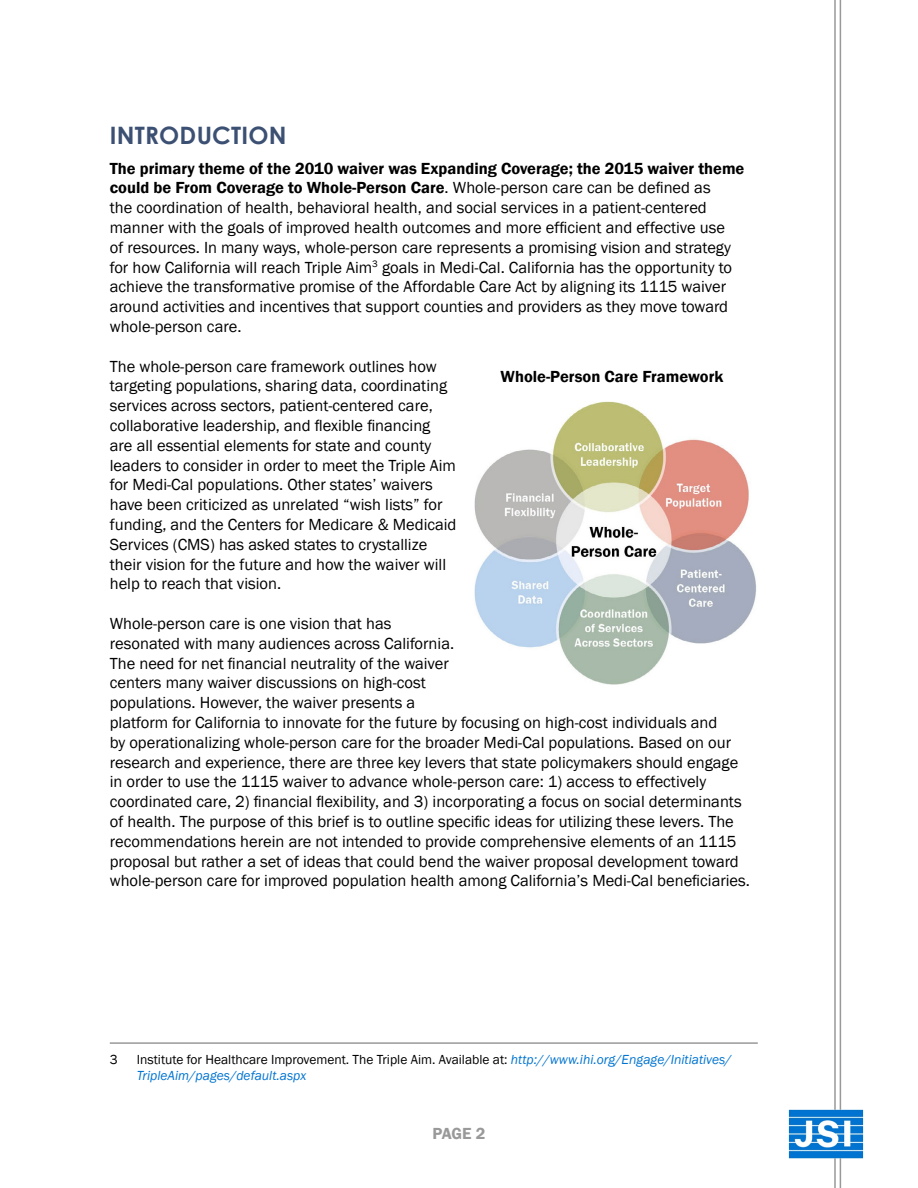
<style>
.page{position:relative;width:918px;height:1188px;background:#fff}
.page>*{position:absolute;margin:0;border:0;box-sizing:border-box;transform-origin:0 0}
.t1{font:700 24px "Century Gothic";letter-spacing:.01em;color:#3c5073}
.t2{font:16.5px/19.8px "Franklin Gothic";color:#000}
.t3{font:600 16.5px "Franklin Gothic";color:#000}
.t4{font:600 16.5px "Franklin Gothic";color:#999}
.t5{font:italic 13.5px/16.2px "Franklin Gothic";color:#0074d1}
.t6{font:13.5px "Franklin Gothic";color:#000}
.s1{font-weight:600}
.s2{font-style:normal;color:#000}
</style>
<div class="page">
<svg style="left:834px;top:0;width:7px;height:1188px"></svg>
<img style="left:788px;top:1108px;width:76px;height:52px">
<hr style="left:110px;top:1042px;width:648px;height:2px;background:#999">
<img style="left:474px;top:401px;width:282px;height:284px">
<h1 class="t1" style="left:110px;top:117px;width:178px">INTRODUCTION</h1>
<p class="t2" style="left:110px;top:159px;width:636px"><span class="s1">The primary theme of the 2010 waiver was Expanding Coverage; the 2015 waiver theme could be From Coverage to Whole-Person Care</span>. Whole-person care can be defined as<br>the coordination of health, behavioral health, and social services in a patient-centered manner with the goals of improved health outcomes and more efficient and effective use<br>of resources. In many ways, whole-person care represents a promising vision and strategy for how California will reach Triple Aim<sup>3</sup> goals in Medi-Cal. California has the opportunity to achieve the transformative promise of the Affordable Care Act by aligning its 1115 waiver around activities and incentives that support counties and providers as they move toward whole-person care.</p>
<p class="t2" style="left:110px;top:357px;width:348px">The whole-person care framework outlines how targeting populations, sharing data, coordinating services across sectors, patient-centered care, collaborative leadership, and flexible financing are all essential elements for state and county leaders to consider in order to meet the Triple Aim for Medi-Cal populations. Other states’ waivers have been criticized as unrelated “wish lists” for funding, and the Centers for Medicare &amp; Medicaid Services (CMS) has asked states to crystallize their vision for the future and how the waiver will help to reach that vision.</p>
<p class="t2" style="left:110px;top:614px;width:642px">Whole-person care is one vision that has<br>resonated with many audiences across California.<br>The need for net financial neutrality of the waiver<br>centers many waiver discussions on high-cost<br>populations. However, the waiver presents a<br>platform for California to innovate for the future by focusing on high-cost individuals and<br>by operationalizing whole-person care for the broader Medi-Cal populations. Based on our research and experience, there are three key levers that state policymakers should engage in order to use the 1115 waiver to advance whole-person care: 1) access to effectively coordinated care, 2) financial flexibility, and 3) incorporating a focus on social determinants of health. The purpose of this brief is to outline specific ideas for utilizing these levers. The recommendations herein are not intended to provide comprehensive elements of an 1115 proposal but rather a set of ideas that could bend the waiver proposal development toward whole-person care for improved population health among California’s Medi-Cal beneficiaries.</p>
<p class="t3" style="left:501px;top:367px;width:224px">Whole-Person Care Framework</p>
<p class="t6" style="left:110px;top:1051px;width:9px">3</p>
<p class="t5" style="left:137px;top:1051px;width:596px"><span class="s2">Institute for Healthcare Improvement. The Triple Aim. Available at:</span> http://www.ihi.org/Engage/Initiatives/<br>TripleAim/pages/default.aspx</p>
<p class="t4" style="left:433px;top:1124px;width:54px">Page 2</p>
</div>
